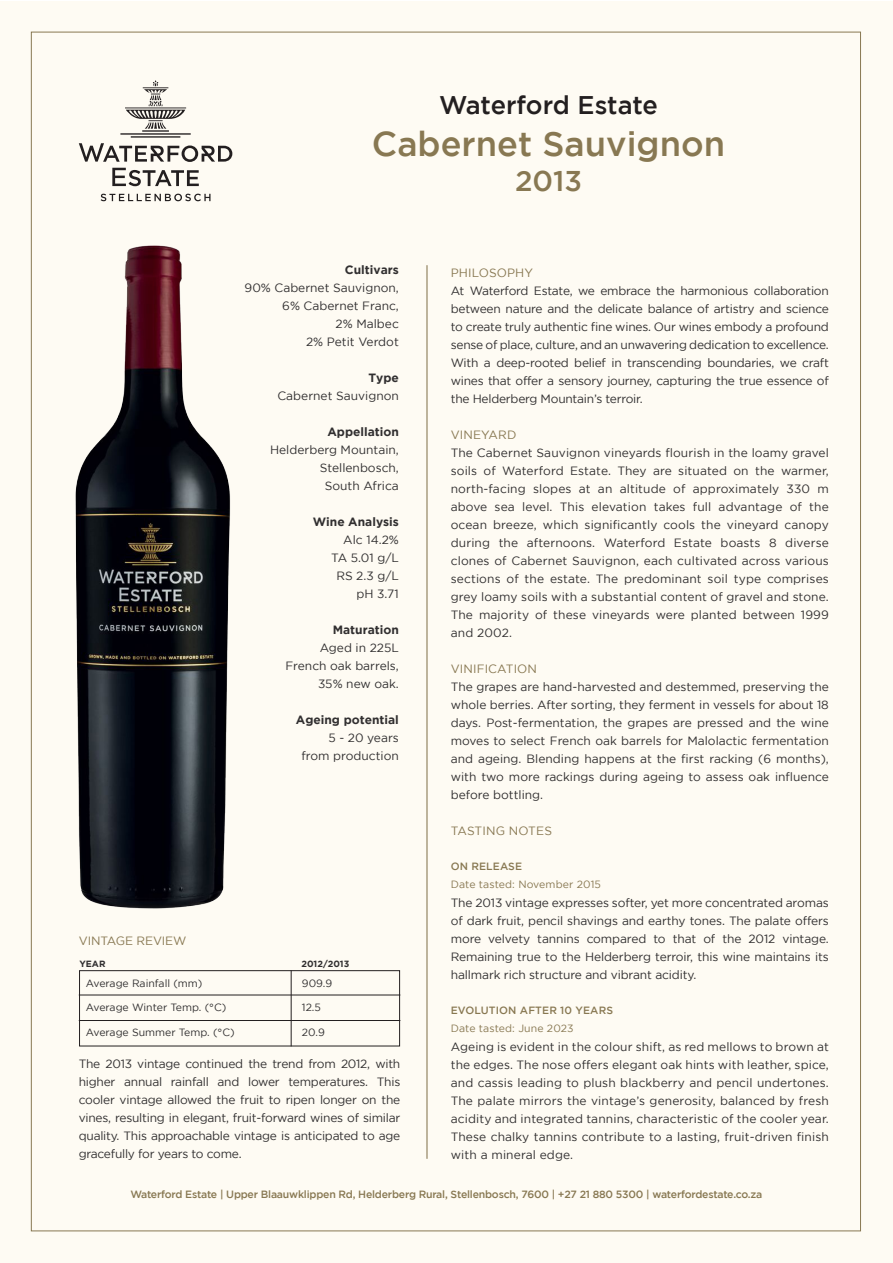
<style>
.page{position:relative;width:893px;height:1263px;background:#fff}
.page>*{position:absolute;margin:0;border:0;box-sizing:border-box;transform-origin:0 0}
.t1{font:500 34.5px "Gotham";color:#887852}
.t2{font:500 28.5px "Gotham";color:#887852}
.t3{font:500 25.5px "Gotham";letter-spacing:-.005em;color:#231f20}
.t4{font:12px/18px "Gotham";color:#312f30;text-align:justify}
.t5{font:700 12px "Gotham";color:#312f30}
.t6{font:12px "Gotham";letter-spacing:.01em;color:#887852}
.t7{font:12px "Gotham";letter-spacing:-.01em;color:#887852}
.t8{font:500 10.5px "Gotham";letter-spacing:-.02em;color:#887852}
.t9{font:10.5px "Gotham";color:#312f30}
.t10{font:10.5px "Gotham";letter-spacing:.01em;color:#887852}
.t11{font:500 10.5px "Gotham";letter-spacing:.01em;color:#887852}
.t12{font:700 9px "Gotham";color:#312f30}
</style>
<div class="page">
<div style="left:0;top:1px;width:893px;height:1261px;background:#fefbf3"></div>
<div style="left:31px;top:32px;width:830px;height:1199px;background:#fefbf3;border:1px solid #887852"></div>
<svg style="left:101px;top:194px;width:110px;height:7px"></svg>
<svg style="left:112px;top:168px;width:87px;height:18px"></svg>
<svg style="left:79px;top:80px;width:153px;height:82px"></svg>
<img style="left:75px;top:245px;width:156px;height:664px">
<hr style="left:426px;top:265px;width:1px;height:894px;background:#887852">
<div style="left:79px;top:970px;width:321px;height:76px;border:1px solid #231f20"></div>
<hr style="left:291px;top:970px;width:1px;height:76px;background:#231f20">
<hr style="left:79px;top:995px;width:321px;height:1px;background:#231f20">
<hr style="left:79px;top:1020px;width:321px;height:1px;background:#231f20">
<p class="t3" style="left:439px;top:91px;width:220px">Waterford Estate</p>
<p class="t1" style="left:372px;top:124px;width:355px">Cabernet Sauvignon</p>
<p class="t2" style="left:515px;top:165px;width:68px">2013</p>
<p class="t5" style="left:345px;top:263px;width:55px">Cultivars</p>
<p class="t4" style="left:245px;top:278px;width:156px">90% Cabernet Sauvignon,</p>
<p class="t4" style="left:282px;top:296px;width:118px">6% Cabernet Franc,</p>
<p class="t4" style="left:336px;top:314px;width:65px">2% Malbec</p>
<p class="t4" style="left:306px;top:332px;width:94px">2% Petit Verdot</p>
<p class="t5" style="left:368px;top:371px;width:32px">Type</p>
<p class="t4" style="left:277px;top:386px;width:123px">Cabernet Sauvignon</p>
<p class="t5" style="left:327px;top:425px;width:73px">Appellation</p>
<p class="t4" style="left:270px;top:440px;width:130px">Helderberg Mountain,</p>
<p class="t4" style="left:320px;top:458px;width:81px">Stellenbosch,</p>
<p class="t4" style="left:325px;top:476px;width:76px">South Africa</p>
<p class="t5" style="left:313px;top:515px;width:88px">Wine Analysis</p>
<p class="t4" style="left:343px;top:530px;width:57px">Alc 14.2%</p>
<p class="t4" style="left:331px;top:548px;width:69px">TA 5.01 g/L</p>
<p class="t4" style="left:336px;top:566px;width:64px">RS 2.3 g/L</p>
<p class="t4" style="left:357px;top:584px;width:44px">pH 3.71</p>
<p class="t5" style="left:333px;top:623px;width:68px">Maturation</p>
<p class="t4" style="left:320px;top:638px;width:81px">Aged in 225L</p>
<p class="t4" style="left:285px;top:656px;width:115px">French oak barrels,</p>
<p class="t4" style="left:318px;top:674px;width:82px">35% new oak.</p>
<p class="t5" style="left:296px;top:713px;width:104px">Ageing potential</p>
<p class="t4" style="left:328px;top:728px;width:72px">5 - 20 years</p>
<p class="t4" style="left:301px;top:746px;width:99px">from production</p>
<p class="t7" style="left:79px;top:934px;width:109px">VINTAGE REVIEW</p>
<p class="t12" style="left:79px;top:958px;width:28px">YEAR</p>
<p class="t12" style="left:301px;top:958px;width:49px">2012/2013</p>
<p class="t9" style="left:302px;top:977px;width:32px">909.9</p>
<p class="t9" style="left:302px;top:1001px;width:21px">12.5</p>
<p class="t9" style="left:86px;top:1027px;width:150px">Average Summer Temp. (°C)</p>
<p class="t9" style="left:302px;top:1027px;width:24px">20.9</p>
<p class="t9" style="left:86px;top:977px;width:118px">Average Rainfall (mm)</p>
<p class="t9" style="left:86px;top:1001px;width:142px">Average Winter Temp. (°C)</p>
<p class="t4" style="left:79px;top:1055px;width:323px">The 2013 vintage continued the trend from 2012, with higher annual rainfall and lower temperatures. This cooler vintage allowed the fruit to ripen longer on the vines, resulting in elegant, fruit-forward wines of similar quality. This approachable vintage is anticipated to age gracefully for years to come.</p>
<p class="t6" style="left:451px;top:266px;width:84px">PHILOSOPHY</p>
<p class="t4" style="left:451px;top:282px;width:380px">At Waterford Estate, we embrace the harmonious collaboration between nature and the delicate balance of artistry and science to create truly authentic fine wines. Our wines embody a profound sense of place, culture, and an unwavering dedication to excellence.<br>With a deep-rooted belief in transcending boundaries, we craft wines that offer a sensory journey, capturing the true essence of the Helderberg Mountain’s terroir.</p>
<p class="t6" style="left:451px;top:428px;width:67px">VINEYARD</p>
<p class="t4" style="left:451px;top:444px;width:380px">The Cabernet Sauvignon vineyards flourish in the loamy gravel soils of Waterford Estate. They are situated on the warmer, north-facing slopes at an altitude of approximately 330 m above sea level. This elevation takes full advantage of the ocean breeze, which significantly cools the vineyard canopy during the afternoons. Waterford Estate boasts 8 diverse clones of Cabernet Sauvignon, each cultivated across various sections of the estate. The predominant soil type comprises grey loamy soils with a substantial content of gravel and stone.<br>The majority of these vineyards were planted between 1999 and 2002.</p>
<p class="t6" style="left:451px;top:662px;width:88px">VINIFICATION</p>
<p class="t4" style="left:451px;top:678px;width:380px">The grapes are hand-harvested and destemmed, preserving the whole berries. After sorting, they ferment in vessels for about 18 days. Post-fermentation, the grapes are pressed and the wine moves to select French oak barrels for Malolactic fermentation and ageing. Blending happens at the first racking (6 months), with two more rackings during ageing to assess oak influence before bottling.</p>
<p class="t6" style="left:451px;top:824px;width:103px">TASTING NOTES</p>
<p class="t11" style="left:451px;top:860px;width:73px">ON RELEASE</p>
<p class="t10" style="left:451px;top:878px;width:152px">Date tasted: November 2015</p>
<p class="t4" style="left:451px;top:894px;width:380px">The 2013 vintage expresses softer, yet more concentrated aromas of dark fruit, pencil shavings and earthy tones. The palate offers more velvety tannins compared to that of the 2012 vintage.<br>Remaining true to the Helderberg terroir, this wine maintains its hallmark rich structure and vibrant acidity.</p>
<p class="t11" style="left:451px;top:1004px;width:164px">EVOLUTION AFTER 10 YEARS</p>
<p class="t10" style="left:451px;top:1022px;width:124px">Date tasted: June 2023</p>
<p class="t4" style="left:451px;top:1038px;width:380px">Ageing is evident in the colour shift, as red mellows to brown at the edges. The nose offers elegant oak hints with leather, spice, and cassis leading to plush blackberry and pencil undertones.<br>The palate mirrors the vintage’s generosity, balanced by fresh acidity and integrated tannins, characteristic of the cooler year.<br>These chalky tannins contribute to a lasting, fruit-driven finish with a mineral edge.</p>
<p class="t8" style="left:130px;top:1188px;width:633px">Waterford Estate | Upper Blaauwklippen Rd, Helderberg Rural, Stellenbosch, 7600 | +27 21 880 5300 | waterfordestate.co.za</p>
</div>
